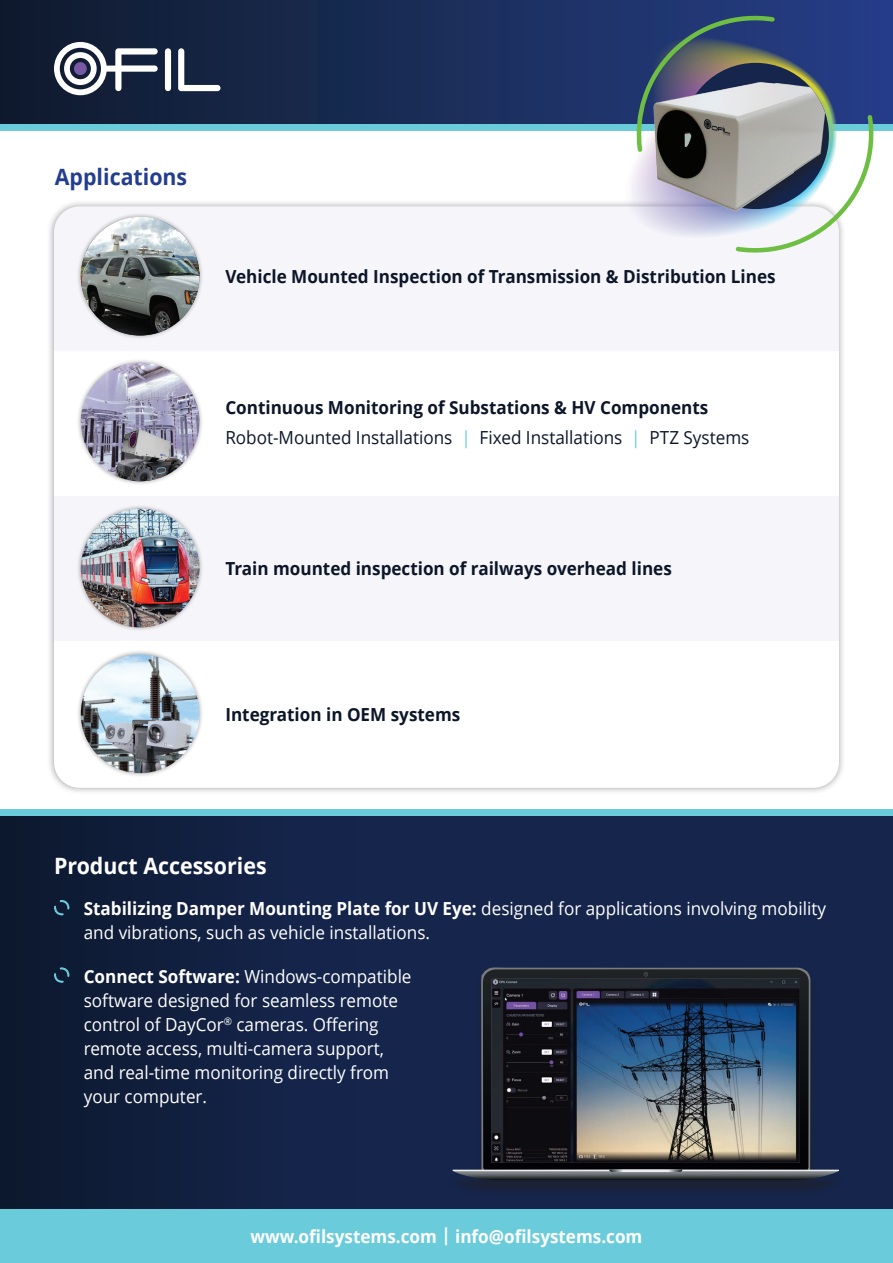
<style>
.page{position:relative;width:893px;height:1263px;background:#fff}
.page>*{position:absolute;margin:0;border:0;box-sizing:border-box;transform-origin:0 0}
.t1{font:700 22.5px "Open Sans";color:#fff;scale:.95 1}
.t2{font:700 22.5px "Open Sans";color:#243e8f;scale:.95 1}
.t3{font:18px/24px "Open Sans";color:#fff;scale:.95 1}
.t4{font:700 18px "Open Sans";color:#0b1628;scale:.95 1}
.t5{font:18px "Open Sans";color:#0b1628;scale:.95 1}
.t6{font:700 18px "Open Sans";color:#fff;scale:.95 1}
.t7{font:18px "Open Sans";color:#6accdb;scale:.95 1}
.t8{font:10.5px "Open Sans";color:#fff;scale:.95 1}
.s1{font-weight:700}
</style>
<div class="page">
<div style="left:47px;top:199px;width:799px;height:596px;background:#231f20;opacity:.4"></div>
<div style="left:54px;top:206px;width:785px;height:582px;background:#fff;border-radius:26px"></div>
<div style="left:54px;top:496px;width:785px;height:145px;background:#f5f5fa"></div>
<div style="left:54px;top:206px;width:785px;height:145px;background:#f5f5fa"></div>
<svg style="left:0;top:0;width:893px;height:124px;background:#182a52"></svg>
<div style="left:0;top:124px;width:893px;height:7px;background:#6accdb"></div>
<div style="left:165px;top:48px;width:6px;height:43px;background:#fff;border-radius:3px"></div>
<svg style="left:178px;top:48px;width:43px;height:43px"></svg>
<svg style="left:54px;top:42px;width:104px;height:53px"></svg>
<svg style="left:625px;top:15px;width:250px;height:238px"></svg>
<div style="left:683px;top:83px;width:146px;height:126px;background:#231f20;opacity:.5"></div>
<img style="left:683px;top:63px;width:146px;height:146px;border-radius:73px">
<img style="left:640px;top:79px;width:153px;height:141px">
<div style="left:0;top:816px;width:893px;height:417px;background:#15254b"></div>
<svg style="left:0;top:816px;width:196px;height:393px;fill:#0f1c37"></svg>
<div style="left:0;top:810px;width:893px;height:6px;background:#6accdb"></div>
<div style="left:0;top:1209px;width:893px;height:54px;background:#6accdb"></div>
<div style="left:76px;top:212px;width:128px;height:128px;background:#231f20;opacity:.4"></div>
<div style="left:81px;top:217px;width:118px;height:118px;background:#231f20;opacity:.75"></div>
<img style="left:81px;top:217px;width:118px;height:118px;border-radius:59px">
<div style="left:76px;top:504px;width:128px;height:128px;background:#231f20;opacity:.4"></div>
<img style="left:81px;top:509px;width:118px;height:118px;border-radius:59px">
<div style="left:76px;top:650px;width:128px;height:128px;background:#231f20;opacity:.4"></div>
<img style="left:81px;top:654px;width:118px;height:119px;border-radius:59px">
<div style="left:76px;top:358px;width:128px;height:128px;background:#231f20;opacity:.4"></div>
<img style="left:81px;top:363px;width:118px;height:118px;border-radius:59px">
<img style="left:85px;top:410px;width:114px;height:71px">
<svg style="left:52px;top:899px;width:19px;height:17px"></svg>
<div style="left:447px;top:971px;width:398px;height:226px;background:#231f20;opacity:.5"></div>
<svg style="left:491px;top:967px;width:12px;height:1px"></svg>
<img style="left:483px;top:969px;width:326px;height:200px">
<svg style="left:453px;top:1169px;width:386px;height:11px;background:#63686e"></svg>
<svg style="left:643px;top:972px;width:5px;height:4px"></svg>
<svg style="left:52px;top:967px;width:19px;height:16px"></svg>
<p class="t2" style="left:55px;top:160px;width:141px">Applications</p>
<p class="t4" style="left:225px;top:264px;width:581px">Vehicle Mounted Inspection of Transmission &amp; Distribution Lines</p>
<p class="t4" style="left:225px;top:395px;width:510px">Continuous Monitoring of Substations &amp; HV Components</p>
<p class="t5" style="left:650px;top:425px;width:107px">PTZ Systems</p>
<p class="t5" style="left:225px;top:425px;width:241px">Robot-Mounted Installations</p>
<p class="t7" style="left:461px;top:425px;width:11px">|</p>
<p class="t5" style="left:480px;top:425px;width:152px">Fixed Installations</p>
<p class="t7" style="left:631px;top:425px;width:11px">|</p>
<p class="t4" style="left:225px;top:556px;width:471px">Train mounted inspection of railways overhead lines</p>
<p class="t4" style="left:225px;top:702px;width:249px">Integration in OEM systems</p>
<p class="t1" style="left:54px;top:850px;width:225px">Product Accessories</p>
<p class="t3" style="left:84px;top:896px;width:783px"><span class="s1">Stabilizing Damper Mounting Plate for UV Eye:</span> designed for applications involving mobility and vibrations, such as vehicle installations.</p>
<p class="t3" style="left:84px;top:964px;width:347px"><span class="s1">Connect Software:</span> Windows-compatible</p>
<p class="t3" style="left:84px;top:988px;width:332px">software designed for seamless remote</p>
<p class="t3" style="left:236px;top:1012px;width:151px">cameras. Offering</p>
<p class="t3" style="left:84px;top:1012px;width:323px">control of DayCor<br>remote access, multi-camera support, and real-time monitoring directly from your computer.</p>
<p class="t8" style="left:224px;top:1014px;width:10px">®</p>
<p class="t6" style="left:251px;top:1223px;width:414px">www.ofilsystems.com | info@ofilsystems.com</p>
</div>
